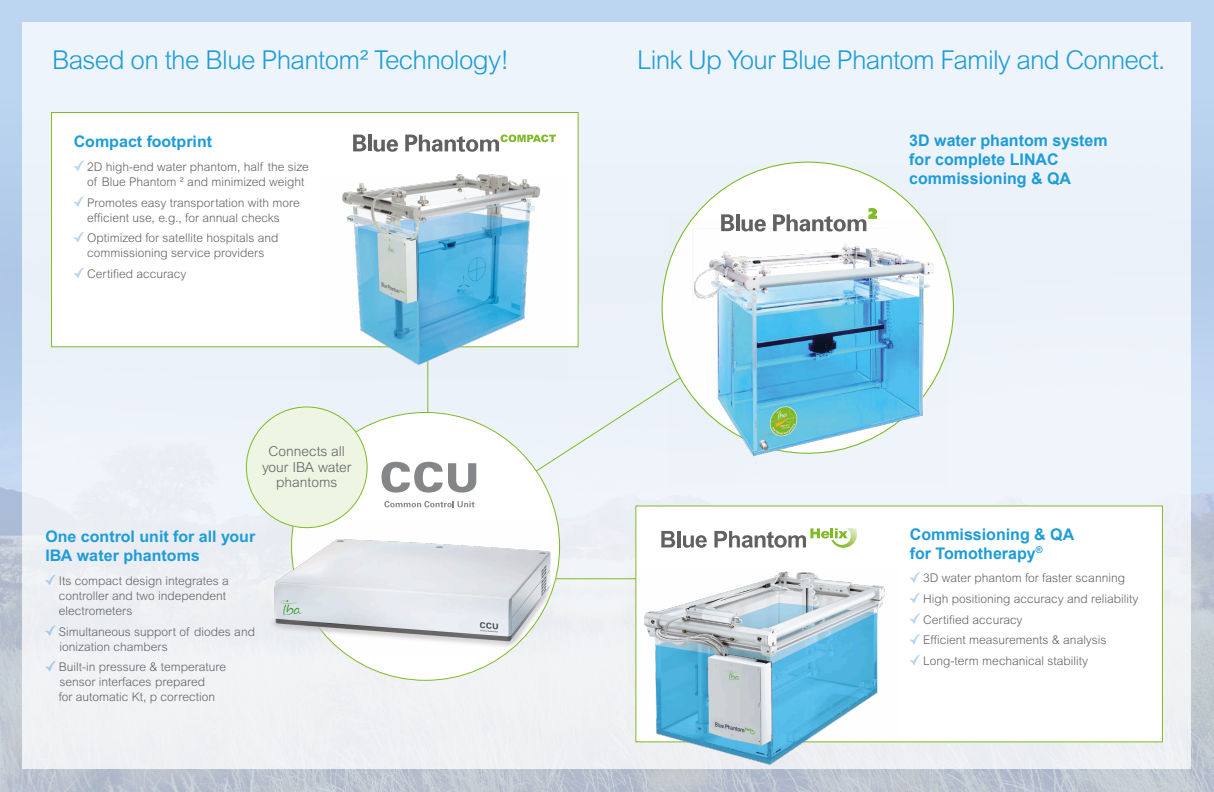
<style>
.page{position:relative;width:1214px;height:792px;background:#fff}
.page>*{position:absolute;margin:0;border:0;box-sizing:border-box;transform-origin:0 0}
.t1{font:300 26px "Arial";letter-spacing:-.03em;color:#1d9cd8}
.t2{font:700 16px/19px "Arial";color:#1d9cd8}
.t3{font:700 16px/19px "Arial";color:#1d9cd8}
.t4{font:300 13.8px/15.6px "Arial";color:#636366;text-align:center}
.t5{font:300 12px/15px "Arial";color:#636366}
</style>
<div class="page">
<img style="left:0;top:276px;width:1213px;height:516px">
<div style="left:0;top:0;width:1213px;height:276px;background:#bcd6f1"></div>
<div style="left:23px;top:23px;width:1168px;height:746px;background:#eef3fa"></div>
<svg style="left:428px;top:322px;width:240px;height:194px"></svg>
<hr style="left:542px;top:578px;width:129px;height:1px;background:#80ba27">
<hr style="left:427px;top:310px;width:1px;height:128px;background:#80ba27">
<div style="left:635px;top:505px;width:527px;height:237px;background:#fff"></div>
<div style="left:51px;top:112px;width:527px;height:235px;background:#fff;border:1px solid #80ba27"></div>
<svg style="left:45px;top:574px;width:11px;height:11px"></svg>
<svg style="left:45px;top:625px;width:11px;height:11px"></svg>
<svg style="left:45px;top:661px;width:11px;height:10px"></svg>
<div style="left:291px;top:412px;width:268px;height:268px;background:#fff;border-radius:50%"></div>
<img style="left:265px;top:516px;width:304px;height:139px">
<div style="left:246px;top:407px;width:121px;height:121px;background:#eef5e3;border-radius:50%"></div>
<svg style="left:381px;top:462px;width:61px;height:31px"></svg>
<svg style="left:448px;top:463px;width:28px;height:30px"></svg>
<svg style="left:384px;top:501px;width:90px;height:6px"></svg>
<svg style="left:910px;top:572px;width:10px;height:10px"></svg>
<svg style="left:910px;top:592px;width:10px;height:11px"></svg>
<svg style="left:910px;top:613px;width:10px;height:11px"></svg>
<svg style="left:910px;top:634px;width:10px;height:10px"></svg>
<svg style="left:910px;top:654px;width:10px;height:11px"></svg>
<svg style="left:661px;top:531px;width:14px;height:16px"></svg>
<hr style="left:677px;top:531px;width:3px;height:16px;background:#616160">
<svg style="left:683px;top:535px;width:23px;height:13px"></svg>
<svg style="left:714px;top:528px;width:143px;height:20px"></svg>
<img style="left:627px;top:567px;width:272px;height:210px">
<div style="left:662px;top:162px;width:291px;height:291px;background:#fff;border-radius:50%"></div>
<img style="left:668px;top:218px;width:280px;height:238px">
<svg style="left:721px;top:214px;width:13px;height:17px"></svg>
<svg style="left:735px;top:214px;width:4px;height:17px"></svg>
<svg style="left:741px;top:219px;width:24px;height:13px"></svg>
<svg style="left:773px;top:208px;width:103px;height:24px"></svg>
<svg style="left:74px;top:160px;width:10px;height:11px"></svg>
<svg style="left:74px;top:196px;width:10px;height:11px"></svg>
<svg style="left:74px;top:232px;width:10px;height:10px"></svg>
<svg style="left:74px;top:267px;width:10px;height:11px"></svg>
<svg style="left:353px;top:134px;width:13px;height:18px"></svg>
<hr style="left:368px;top:135px;width:3px;height:16px;background:#616160">
<svg style="left:373px;top:139px;width:25px;height:13px"></svg>
<svg style="left:405px;top:135px;width:151px;height:17px"></svg>
<img style="left:322px;top:174px;width:247px;height:206px">
<h1 class="t1" style="left:52px;top:45px;width:458px">Based on the Blue Phantom² Technology!</h1>
<h1 class="t1" style="left:637px;top:45px;width:530px">Link Up Your Blue Phantom Family and Connect.</h1>
<h2 class="t3" style="left:74px;top:132px;width:140px">Compact footprint</h2>
<p class="t5" style="left:87px;top:159px;width:223px">2D high-end water phantom, half the size of Blue Phantom ² and minimized weight</p>
<p class="t5" style="left:87px;top:195px;width:214px">Promotes easy transportation with more efficient use, e.g., for annual checks</p>
<p class="t5" style="left:87px;top:230px;width:193px">Optimized for satellite hospitals and commissioning service providers</p>
<p class="t5" style="left:87px;top:266px;width:101px">Certified accuracy</p>
<p class="t4" style="left:262px;top:443px;width:91px">Connects all your IBA water phantoms</p>
<h2 class="t3" style="left:45px;top:527px;width:211px">One control unit for all your<br>IBA water phantoms</h2>
<p class="t5" style="left:59px;top:573px;width:171px">Its compact design integrates a controller and two independent electrometers</p>
<p class="t5" style="left:59px;top:624px;width:198px">Simultaneous support of diodes and ionization chambers</p>
<p class="t5" style="left:59px;top:659px;width:169px">Built-in pressure &amp; temperature sensor interfaces prepared<br>for automatic Kt, p correction</p>
<h2 class="t2" style="left:909px;top:131px;width:200px">3D water phantom system for complete LINAC commissioning &amp; QA</h2>
<h2 class="t2" style="left:909px;top:525px;width:166px">Commissioning &amp; QA for Tomotherapy<sup>®</sup></h2>
<p class="t5" style="left:923px;top:568px;width:217px;line-height:20.7px">3D water phantom for faster scanning High positioning accuracy and reliability Certified accuracy<br>Efficient measurements &amp; analysis Long-term mechanical stability</p>
</div>
